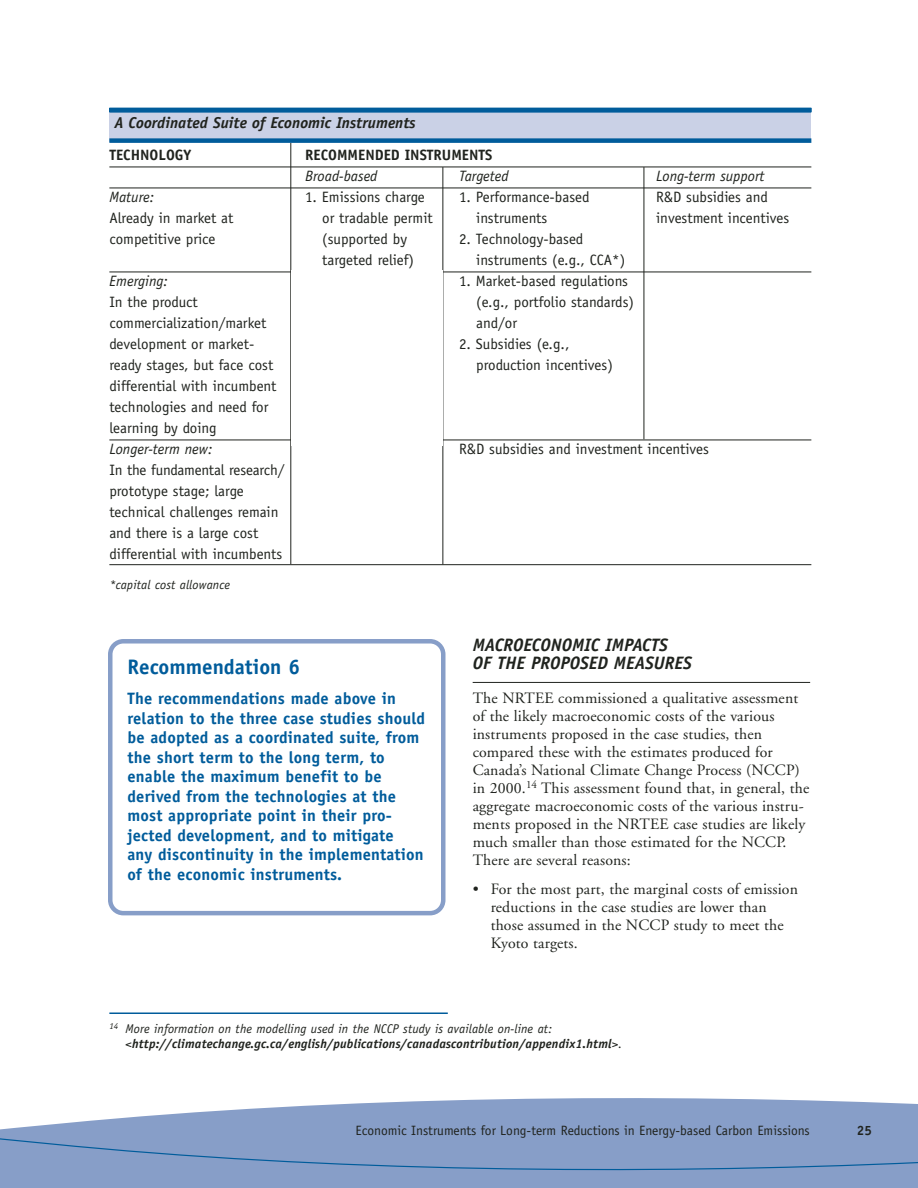
<style>
.page{position:relative;width:918px;height:1188px;background:#fff}
.page>*{position:absolute;margin:0;border:0;box-sizing:border-box;transform-origin:0 0}
.t1{font:700 21px "Officina Sans";color:#005c9b}
.t2{font:italic 700 18px/18px "Officina Sans";color:#20231e}
.t3{font:700 16.5px/19.5px "Officina Sans";letter-spacing:.01em;color:#005c9b}
.t4{font:15.75px/18px "Adobe Garamond";letter-spacing:.01em;color:#20231e}
.t5{font:italic 700 15.75px "Officina Sans";color:#20231e}
.t6{font:15px/21px "Officina Sans";color:#20231e}
.t7{font:italic 15px "Officina Sans";color:#20231e}
.t8{font:700 15px "Officina Sans";color:#20231e}
.t9{font:13.5px "Officina Sans";color:#20231e}
.t10{font:700 13.5px "Officina Sans";color:#20231e}
.t11{font:italic 700 12.75px/15px "Officina Sans";letter-spacing:.01em;color:#20231e}
.t12{font:italic 12.75px "Officina Sans";letter-spacing:.01em;color:#20231e}
.s1{font-weight:400}
</style>
<div class="page">
<div style="left:0;top:1176px;width:918px;height:12px;background:#879ec8"></div>
<svg style="left:0;top:1098px;width:918px;height:78px;background:#91a6cc"></svg>
<hr style="left:473px;top:682px;width:337px;height:1px;background:#20231e">
<div style="left:109px;top:109px;width:702px;height:33px;background:#cad1e6"></div>
<hr style="left:109px;top:108px;width:702px;height:4px;background:#005c9b">
<div style="left:109px;top:138px;width:702px;height:5px;background:#005c9b"></div>
<hr style="left:109px;top:167px;width:702px;height:1px;background:#20231e">
<hr style="left:109px;top:188px;width:702px;height:1px;background:#20231e">
<hr style="left:109px;top:272px;width:702px;height:1px;background:#20231e">
<hr style="left:109px;top:440px;width:702px;height:1px;background:#20231e">
<hr style="left:109px;top:564px;width:702px;height:1px;background:#20231e">
<hr style="left:290px;top:143px;width:1px;height:421px;background:#20231e">
<hr style="left:442px;top:167px;width:1px;height:397px;background:#20231e">
<hr style="left:644px;top:167px;width:1px;height:272px;background:#20231e">
<div style="left:291px;top:271px;width:151px;height:175px;background:#fff"></div>
<svg style="left:108px;top:639px;width:338px;height:276px"></svg>
<hr style="left:109px;top:1012px;width:339px;height:2px;background:#005c9b">
<p class="t5" style="left:114px;top:117px;width:303px">A Coordinated Suite of Economic Instruments</p>
<p class="t8" style="left:109px;top:149px;width:83px">TECHNOLOGY</p>
<p class="t8" style="left:305px;top:149px;width:189px">RECOMMENDED INSTRUMENTS</p>
<p class="t7" style="left:305px;top:170px;width:74px">Broad-based</p>
<p class="t7" style="left:459px;top:170px;width:51px">Targeted</p>
<p class="t7" style="left:656px;top:170px;width:110px">Long-term support</p>
<p class="t7" style="left:109px;top:191px;width:46px">Mature:</p>
<p class="t6" style="left:305px;top:188px;width:121px">1. Emissions charge</p>
<p class="t6" style="left:459px;top:188px;width:132px">1. Performance-based</p>
<p class="t6" style="left:656px;top:188px;width:113px">R&amp;D subsidies and</p>
<p class="t6" style="left:109px;top:209px;width:126px">Already in market at</p>
<p class="t6" style="left:322px;top:209px;width:112px">or tradable permit</p>
<p class="t6" style="left:476px;top:209px;width:73px">instruments</p>
<p class="t6" style="left:656px;top:209px;width:135px">investment incentives</p>
<p class="t6" style="left:109px;top:230px;width:107px">competitive price</p>
<p class="t6" style="left:322px;top:230px;width:86px">(supported by</p>
<p class="t6" style="left:459px;top:230px;width:126px">2. Technology-based</p>
<p class="t6" style="left:322px;top:251px;width:93px">targeted relief)</p>
<p class="t6" style="left:476px;top:251px;width:150px">instruments (e.g., CCA*)</p>
<p class="t7" style="left:109px;top:275px;width:60px">Emerging:</p>
<p class="t6" style="left:459px;top:272px;width:170px">1. Market-based regulations</p>
<p class="t6" style="left:109px;top:293px;width:90px">In the product</p>
<p class="t6" style="left:476px;top:293px;width:159px">(e.g., portfolio standards)</p>
<p class="t6" style="left:109px;top:314px;width:158px">commercialization/market</p>
<p class="t6" style="left:476px;top:314px;width:42px">and/or</p>
<p class="t6" style="left:109px;top:335px;width:147px">development or market-</p>
<p class="t6" style="left:459px;top:335px;width:112px">2. Subsidies (e.g.,</p>
<p class="t6" style="left:109px;top:356px;width:166px">ready stages, but face cost</p>
<p class="t6" style="left:476px;top:356px;width:138px">production incentives)</p>
<p class="t6" style="left:109px;top:377px;width:169px">differential with incumbent technologies and need for learning by doing</p>
<p class="t7" style="left:109px;top:443px;width:105px">Longer-term new:</p>
<p class="t6" style="left:459px;top:440px;width:251px">R&amp;D subsidies and investment incentives</p>
<p class="t6" style="left:109px;top:461px;width:177px">In the fundamental research/ prototype stage; large technical challenges remain and there is a large cost differential with incumbents</p>
<p class="t12" style="left:109px;top:580px;width:122px">*capital cost allowance</p>
<h1 class="t1" style="left:128px;top:659px;width:174px">Recommendation 6</h1>
<p class="t3" style="left:128px;top:690px;width:299px">The recommendations made above in relation to the three case studies should be adopted as a coordinated suite, from the short term to the long term, to enable the maximum benefit to be derived from the technologies at the most appropriate point in their pro&shy;jected development, and to mitigate<br>any discontinuity in the implementation of the economic instruments.</p>
<p class="t2" style="left:473px;top:637px;width:221px">MACROECONOMIC IMPACTS<br>OF THE PROPOSED MEASURES</p>
<p class="t4" style="left:473px;top:691px;width:338px">The NRTEE commissioned a qualitative assessment of the likely macroeconomic costs of the various instruments proposed in the case studies, then compared these with the estimates produced for Canada’s National Climate Change Process (NCCP) in 2000.<sup>14</sup> This assessment found that, in general, the aggregate macroeconomic costs of the various instru&shy;ments proposed in the NRTEE case studies are likely much smaller than those estimated for the NCCP.<br>There are several reasons:</p>
<p class="t4" style="left:491px;top:882px;width:309px;text-indent:-18px">• For the most part, the marginal costs of emission reductions in the case studies are lower than those assumed in the NCCP study to meet the Kyoto targets.</p>
<p class="t11" style="left:126px;top:1023px;width:498px;text-indent:-16px"><sup>14</sup> <span class="s1">More information on the modelling used in the NCCP study is available on-line at: &lt;</span>http://climatechange.gc.ca/english/publications/canadascontribution/appendix1.html<span class="s1">&gt;.</span></p>
<p class="t9" style="left:356px;top:1125px;width:456px">Economic Instruments for Long-term Reductions in Energy-based Carbon Emissions</p>
<p class="t10" style="left:857px;top:1125px;width:17px">25</p>
</div>
